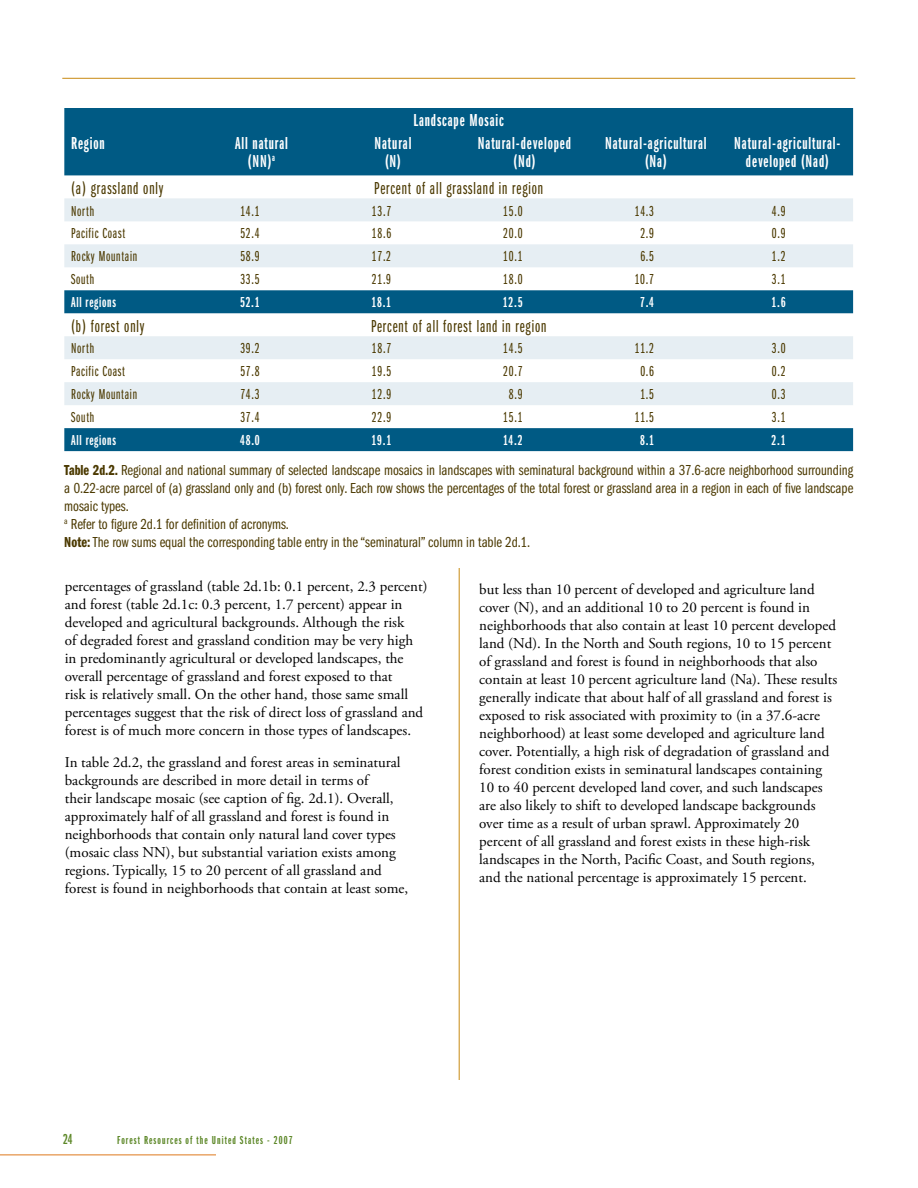
<style>
.page{position:relative;width:918px;height:1188px;background:#fff}
.page>*{position:absolute;margin:0;border:0;box-sizing:border-box;transform-origin:0 0}
.t1{font:18px/18px "Franklin Gothic Demi X Cmpr";letter-spacing:.05em;color:#fff;text-align:center}
.t2{font:18px "Franklin Gothic Book X Cmpr";letter-spacing:.05em;color:#4b3900}
.t3{font:15px/18px "Adobe Garamond Pro";color:#000}
.t4{font:15px/18px "Franklin Gothic Book Cmpr";color:#4b3900}
.t5{font:15px "Franklin Gothic Book X Cmpr";letter-spacing:.05em;color:#4b3900}
.t6{font:15px "Franklin Gothic Demi X Cmpr";letter-spacing:.05em;color:#fff}
.t7{font:15px "Franklin Gothic Demi X Cmpr";color:#5c8727}
.t8{font:12px "Franklin Gothic Demi X Cmpr";letter-spacing:.09em;color:#5c8727}
.s1{font-family:"Franklin Gothic Demi Cmpr"}
</style>
<div class="page">
<hr style="left:0;top:1155px;width:216px;height:1px;background:#de791c">
<hr style="left:459px;top:108px;width:1px;height:972px;background:#c88a12">
<hr style="left:62px;top:78px;width:793px;height:1px;background:#c88a12">
<div style="left:64px;top:108px;width:789px;height:460px;background:#fff"></div>
<svg style="left:64px;top:108px;width:789px;height:343px;fill:#005a84"></svg>
<svg style="left:64px;top:198px;width:789px;height:207px"></svg>
<p class="t1" style="left:414px;top:112px;width:92px">Landscape Mosaic</p>
<p class="t1" style="left:71px;top:135px;width:35px">Region</p>
<p class="t1" style="left:235px;top:135px;width:55px">All natural (NN)<sup>a</sup></p>
<p class="t1" style="left:374px;top:135px;width:38px">Natural (N)</p>
<p class="t1" style="left:478px;top:135px;width:95px">Natural-developed (Nd)</p>
<p class="t1" style="left:605px;top:135px;width:103px">Natural-agricultural (Na)</p>
<p class="t1" style="left:734px;top:135px;width:108px">Natural-agricultural&shy;developed (Nad)</p>
<p class="t2" style="left:71px;top:178px;width:94px">(a) grassland only</p>
<p class="t2" style="left:374px;top:178px;width:170px">Percent of all grassland in region</p>
<p class="t5" style="left:71px;top:203px;width:24px">North</p>
<p class="t5" style="left:240px;top:203px;width:21px">14.1</p>
<p class="t5" style="left:372px;top:203px;width:21px">13.7</p>
<p class="t5" style="left:503px;top:203px;width:21px">15.0</p>
<p class="t5" style="left:635px;top:203px;width:21px">14.3</p>
<p class="t5" style="left:772px;top:203px;width:15px">4.9</p>
<p class="t5" style="left:71px;top:226px;width:56px">Pacific Coast</p>
<p class="t5" style="left:240px;top:226px;width:21px">52.4</p>
<p class="t5" style="left:372px;top:226px;width:21px">18.6</p>
<p class="t5" style="left:503px;top:226px;width:21px">20.0</p>
<p class="t5" style="left:640px;top:226px;width:15px">2.9</p>
<p class="t5" style="left:772px;top:226px;width:15px">0.9</p>
<p class="t5" style="left:71px;top:249px;width:68px">Rocky Mountain</p>
<p class="t5" style="left:240px;top:249px;width:21px">58.9</p>
<p class="t5" style="left:372px;top:249px;width:21px">17.2</p>
<p class="t5" style="left:503px;top:249px;width:21px">10.1</p>
<p class="t5" style="left:640px;top:249px;width:15px">6.5</p>
<p class="t5" style="left:772px;top:249px;width:15px">1.2</p>
<p class="t5" style="left:71px;top:272px;width:25px">South</p>
<p class="t5" style="left:240px;top:272px;width:21px">33.5</p>
<p class="t5" style="left:372px;top:272px;width:21px">21.9</p>
<p class="t5" style="left:503px;top:272px;width:21px">18.0</p>
<p class="t5" style="left:635px;top:272px;width:21px">10.7</p>
<p class="t5" style="left:772px;top:272px;width:15px">3.1</p>
<p class="t6" style="left:71px;top:294px;width:46px">All regions</p>
<p class="t6" style="left:240px;top:294px;width:21px">52.1</p>
<p class="t6" style="left:372px;top:294px;width:21px">18.1</p>
<p class="t6" style="left:503px;top:294px;width:21px">12.5</p>
<p class="t6" style="left:640px;top:294px;width:16px">7.4</p>
<p class="t6" style="left:772px;top:294px;width:16px">1.6</p>
<p class="t2" style="left:71px;top:316px;width:75px">(b) forest only</p>
<p class="t2" style="left:371px;top:316px;width:177px">Percent of all forest land in region</p>
<p class="t5" style="left:71px;top:341px;width:24px">North</p>
<p class="t5" style="left:240px;top:341px;width:21px">39.2</p>
<p class="t5" style="left:372px;top:341px;width:21px">18.7</p>
<p class="t5" style="left:503px;top:341px;width:21px">14.5</p>
<p class="t5" style="left:635px;top:341px;width:21px">11.2</p>
<p class="t5" style="left:772px;top:341px;width:15px">3.0</p>
<p class="t5" style="left:71px;top:364px;width:55px">Pacific Coast</p>
<p class="t5" style="left:240px;top:364px;width:21px">57.8</p>
<p class="t5" style="left:372px;top:364px;width:21px">19.5</p>
<p class="t5" style="left:503px;top:364px;width:21px">20.7</p>
<p class="t5" style="left:640px;top:364px;width:15px">0.6</p>
<p class="t5" style="left:772px;top:364px;width:15px">0.2</p>
<p class="t5" style="left:71px;top:387px;width:68px">Rocky Mountain</p>
<p class="t5" style="left:240px;top:387px;width:21px">74.3</p>
<p class="t5" style="left:372px;top:387px;width:21px">12.9</p>
<p class="t5" style="left:509px;top:387px;width:15px">8.9</p>
<p class="t5" style="left:640px;top:387px;width:15px">1.5</p>
<p class="t5" style="left:772px;top:387px;width:15px">0.3</p>
<p class="t5" style="left:71px;top:410px;width:25px">South</p>
<p class="t5" style="left:240px;top:410px;width:21px">37.4</p>
<p class="t5" style="left:372px;top:410px;width:21px">22.9</p>
<p class="t5" style="left:503px;top:410px;width:21px">15.1</p>
<p class="t5" style="left:635px;top:410px;width:21px">11.5</p>
<p class="t5" style="left:772px;top:410px;width:15px">3.1</p>
<p class="t6" style="left:71px;top:432px;width:46px">All regions</p>
<p class="t6" style="left:240px;top:432px;width:21px">48.0</p>
<p class="t6" style="left:372px;top:432px;width:21px">19.1</p>
<p class="t6" style="left:503px;top:432px;width:21px">14.2</p>
<p class="t6" style="left:640px;top:432px;width:16px">8.1</p>
<p class="t6" style="left:772px;top:432px;width:16px">2.1</p>
<p class="t4" style="left:64px;top:461px;width:790px"><span class="s1">Table 2d.2.</span> Regional and national summary of selected landscape mosaics in landscapes with seminatural background within a 37.6-acre neighborhood surrounding a 0.22-acre parcel of (a) grassland only and (b) forest only. Each row shows the percentages of the total forest or grassland area in a region in each of five landscape mosaic types.<br><sup>a</sup> Refer to figure 2d.1 for definition of acronyms.<br><span class="s1">Note:</span> The row sums equal the corresponding table entry in the “seminatural” column in table 2d.1.</p>
<p class="t3" style="left:65px;top:578px;width:364px">percentages of grassland (table 2d.1b: 0.1 percent, 2.3 percent) and forest (table 2d.1c: 0.3 percent, 1.7 percent) appear in developed and agricultural backgrounds. Although the risk<br>of degraded forest and grassland condition may be very high in predominantly agricultural or developed landscapes, the overall percentage of grassland and forest exposed to that<br>risk is relatively small. On the other hand, those same small percentages suggest that the risk of direct loss of grassland and forest is of much more concern in those types of landscapes.</p>
<p class="t3" style="left:65px;top:754px;width:345px">In table 2d.2, the grassland and forest areas in seminatural backgrounds are described in more detail in terms of<br>their landscape mosaic (see caption of fig. 2d.1). Overall, approximately half of all grassland and forest is found in neighborhoods that contain only natural land cover types (mosaic class NN), but substantial variation exists among regions. Typically, 15 to 20 percent of all grassland and forest is found in neighborhoods that contain at least some,</p>
<p class="t3" style="left:479px;top:581px;width:360px">but less than 10 percent of developed and agriculture land cover (N), and an additional 10 to 20 percent is found in neighborhoods that also contain at least 10 percent developed land (Nd). In the North and South regions, 10 to 15 percent of grassland and forest is found in neighborhoods that also contain at least 10 percent agriculture land (Na). These results generally indicate that about half of all grassland and forest is exposed to risk associated with proximity to (in a 37.6-acre neighborhood) at least some developed and agriculture land cover. Potentially, a high risk of degradation of grassland and forest condition exists in seminatural landscapes containing 10 to 40 percent developed land cover, and such landscapes are also likely to shift to developed landscape backgrounds over time as a result of urban sprawl. Approximately 20 percent of all grassland and forest exists in these high-risk landscapes in the North, Pacific Coast, and South regions, and the national percentage is approximately 15 percent.</p>
<p class="t7" style="left:63px;top:1131px;width:11px">24</p>
<p class="t8" style="left:117px;top:1134px;width:177px">Forest Resources of the United States - 2007</p>
</div>
